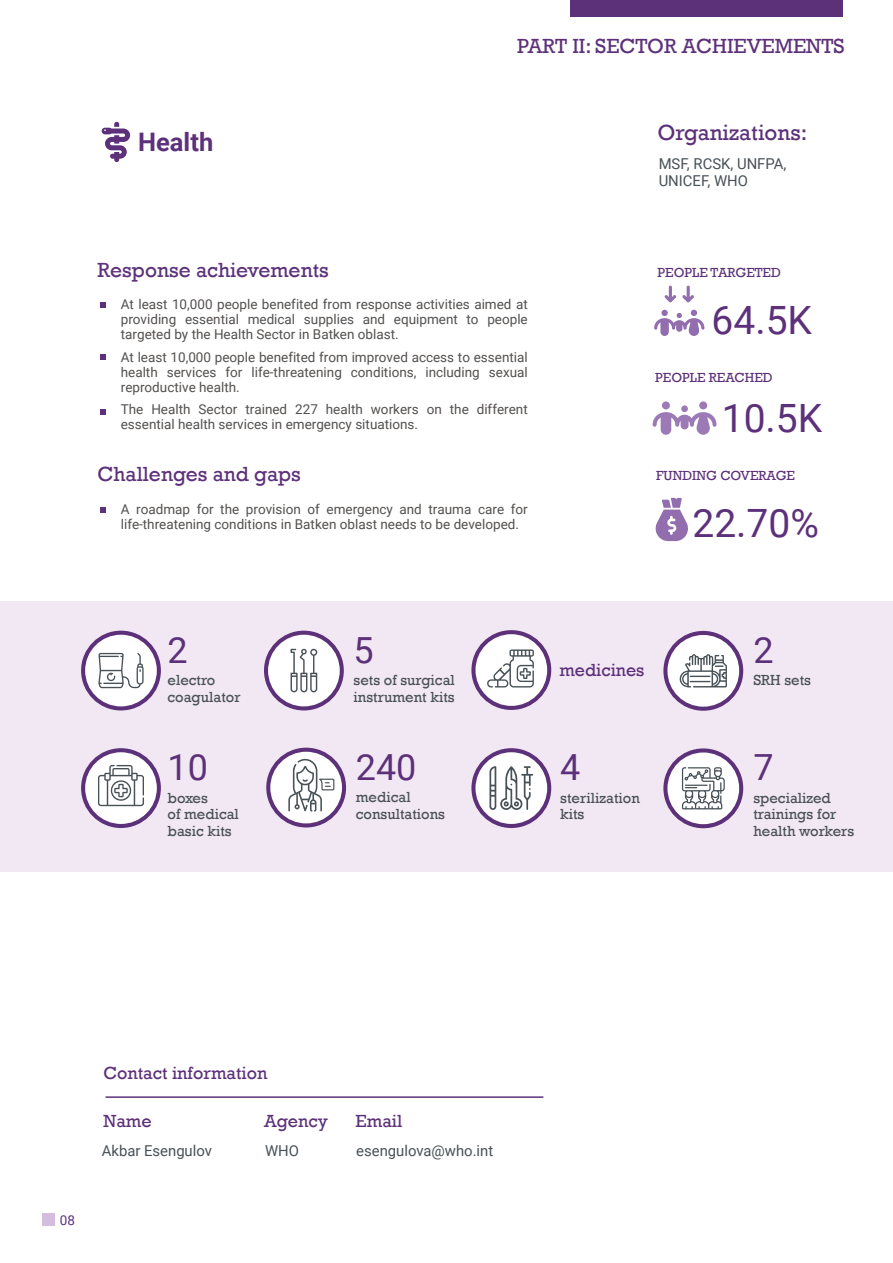
<style>
.page{position:relative;width:893px;height:1263px;background:#fff}
.page>*{position:absolute;margin:0;border:0;box-sizing:border-box;transform-origin:0 0}
.t1{font:39px "Roboto";color:#5d317a}
.t2{font:36px "Roboto";color:#5d317a}
.t3{font:700 25.5px "Roboto";color:#5d317a}
.t4{font:22.5px "Rockwell";color:#5d317a}
.t5{font:21px "Rockwell";color:#5d317a}
.t6{font:18px "Rockwell";color:#5d317a}
.t7{font:15px/16.5px "Rockwell";color:#485156}
.t8{font:15px/16.5px "Roboto";color:#485156}
.t9{font:13.5px/15px "Roboto";color:#53504e;text-align:justify}
.t10{font:13.5px "Rockwell";color:#5d317a}
.t11{font:13.5px "Roboto";color:#5d317a}
</style>
<div class="page">
<div style="left:570px;top:0;width:273px;height:17px;background:#5d317a"></div>
<svg style="left:655px;top:498px;width:33px;height:43px"></svg>
<svg style="left:654px;top:310px;width:50px;height:26px"></svg>
<svg style="left:664px;top:286px;width:12px;height:16px"></svg>
<svg style="left:682px;top:286px;width:12px;height:16px"></svg>
<svg style="left:653px;top:412px;width:63px;height:23px"></svg>
<div style="left:699px;top:401px;width:8px;height:8px;background:#9c7ab5;border-radius:50%"></div>
<div style="left:662px;top:401px;width:8px;height:8px;background:#9c7ab5;border-radius:50%"></div>
<div style="left:681px;top:405px;width:7px;height:7px;background:#9c7ab5;border-radius:50%"></div>
<svg style="left:102px;top:122px;width:28px;height:40px"></svg>
<svg style="left:101px;top:303px;width:5px;height:5px"></svg>
<svg style="left:101px;top:354px;width:5px;height:6px"></svg>
<svg style="left:101px;top:410px;width:5px;height:5px"></svg>
<svg style="left:101px;top:507px;width:5px;height:6px"></svg>
<div style="left:0;top:601px;width:893px;height:271px;background:#f2e8f4"></div>
<svg style="left:81px;top:631px;width:80px;height:79px"></svg>
<div style="left:85px;top:635px;width:72px;height:71px;background:#fff;border-radius:50%"></div>
<svg style="left:98px;top:653px;width:46px;height:35px"></svg>
<svg style="left:264px;top:631px;width:80px;height:79px"></svg>
<div style="left:268px;top:635px;width:72px;height:71px;background:#fff;border-radius:50%"></div>
<svg style="left:291px;top:648px;width:26px;height:44px"></svg>
<svg style="left:471px;top:630px;width:80px;height:80px"></svg>
<div style="left:475px;top:634px;width:72px;height:72px;background:#fff;border-radius:50%"></div>
<svg style="left:487px;top:649px;width:47px;height:39px"></svg>
<svg style="left:663px;top:631px;width:80px;height:80px"></svg>
<div style="left:667px;top:635px;width:72px;height:72px;background:#fff;border-radius:50%"></div>
<svg style="left:680px;top:654px;width:47px;height:33px"></svg>
<svg style="left:81px;top:748px;width:80px;height:80px"></svg>
<div style="left:85px;top:752px;width:72px;height:72px;background:#fff;border-radius:50%"></div>
<svg style="left:98px;top:765px;width:46px;height:41px"></svg>
<svg style="left:471px;top:748px;width:80px;height:80px"></svg>
<div style="left:475px;top:752px;width:72px;height:72px;background:#fff;border-radius:50%"></div>
<svg style="left:489px;top:766px;width:44px;height:44px"></svg>
<svg style="left:266px;top:748px;width:80px;height:79px"></svg>
<div style="left:270px;top:752px;width:72px;height:71px;background:#fff;border-radius:50%"></div>
<svg style="left:288px;top:757px;width:46px;height:54px"></svg>
<svg style="left:663px;top:748px;width:80px;height:80px"></svg>
<div style="left:667px;top:752px;width:72px;height:72px;background:#fff;border-radius:50%"></div>
<svg style="left:682px;top:767px;width:43px;height:42px"></svg>
<hr style="left:106px;top:1096px;width:437px;height:2px;background:#5d317a">
<div style="left:42px;top:1213px;width:13px;height:12px;background:#d5bedd"></div>
<h3 class="t3" style="left:138px;top:124px;width:77px">Health</h3>
<h3 class="t5" style="left:517px;top:34px;width:329px">PART II: SECTOR ACHIEVEMENTS</h3>
<h3 class="t4" style="left:657px;top:120px;width:151px">Organizations:</h3>
<p class="t8" style="left:659px;top:155px;width:129px">MSF, RCSK, UNFPA,<br>UNICEF, WHO</p>
<h3 class="t5" style="left:98px;top:257px;width:233px">Response achievements</h3>
<p class="t9" style="left:121px;top:297px;width:408px">At least 10,000 people benefited from response activities aimed at providing essential medical supplies and equipment to people targeted by the Health Sector in Batken oblast.</p>
<p class="t9" style="left:121px;top:349px;width:408px">At least 10,000 people benefited from improved access to essential health services for life-threatening conditions, including sexual reproductive health.</p>
<p class="t9" style="left:121px;top:402px;width:408px">The Health Sector trained 227 health workers on the different essential health services in emergency situations.</p>
<h3 class="t5" style="left:98px;top:462px;width:205px">Challenges and gaps</h3>
<p class="t9" style="left:121px;top:501px;width:408px">A roadmap for the provision of emergency and trauma care for life-threatening conditions in Batken oblast needs to be developed.</p>
<p class="t10" style="left:658px;top:265px;width:125px">PEOPLE TARGETED</p>
<h1 class="t1" style="left:712px;top:293px;width:102px">64.5K</h1>
<p class="t10" style="left:655px;top:369px;width:119px">PEOPLE REACHED</p>
<h1 class="t1" style="left:722px;top:391px;width:102px">10.5K</h1>
<p class="t10" style="left:656px;top:468px;width:140px">FUNDING COVERAGE</p>
<h1 class="t1" style="left:692px;top:496px;width:128px">22.70%</h1>
<h2 class="t2" style="left:167px;top:624px;width:22px">2</h2>
<p class="t7" style="left:167px;top:672px;width:75px">electro coagulator</p>
<h2 class="t2" style="left:167px;top:742px;width:42px">10</h2>
<p class="t7" style="left:167px;top:789px;width:73px">boxes<br>of medical basic kits</p>
<h2 class="t2" style="left:354px;top:624px;width:22px">5</h2>
<p class="t7" style="left:354px;top:672px;width:103px">sets of surgical instrument kits</p>
<h2 class="t2" style="left:356px;top:741px;width:62px">240</h2>
<p class="t7" style="left:356px;top:789px;width:91px">medical consultations</p>
<h3 class="t6" style="left:559px;top:659px;width:87px">medicines</h3>
<h2 class="t2" style="left:560px;top:742px;width:22px">4</h2>
<p class="t7" style="left:560px;top:789px;width:81px">sterilization kits</p>
<h2 class="t2" style="left:753px;top:625px;width:22px">2</h2>
<p class="t7" style="left:753px;top:672px;width:59px">SRH sets</p>
<h2 class="t2" style="left:753px;top:742px;width:22px">7</h2>
<p class="t7" style="left:753px;top:790px;width:102px">specialized trainings for health workers</p>
<p class="t11" style="left:60px;top:1210px;width:17px">08</p>
<h3 class="t6" style="left:103px;top:1062px;width:166px">Contact information</h3>
<h3 class="t6" style="left:103px;top:1111px;width:50px">Name</h3>
<h3 class="t6" style="left:264px;top:1111px;width:65px">Agency</h3>
<h3 class="t6" style="left:356px;top:1111px;width:48px">Email</h3>
<p class="t8" style="left:102px;top:1141px;width:112px">Akbar Esengulov</p>
<p class="t8" style="left:265px;top:1141px;width:35px">WHO</p>
<p class="t8" style="left:356px;top:1141px;width:138px">esengulova@who.int</p>
</div>
